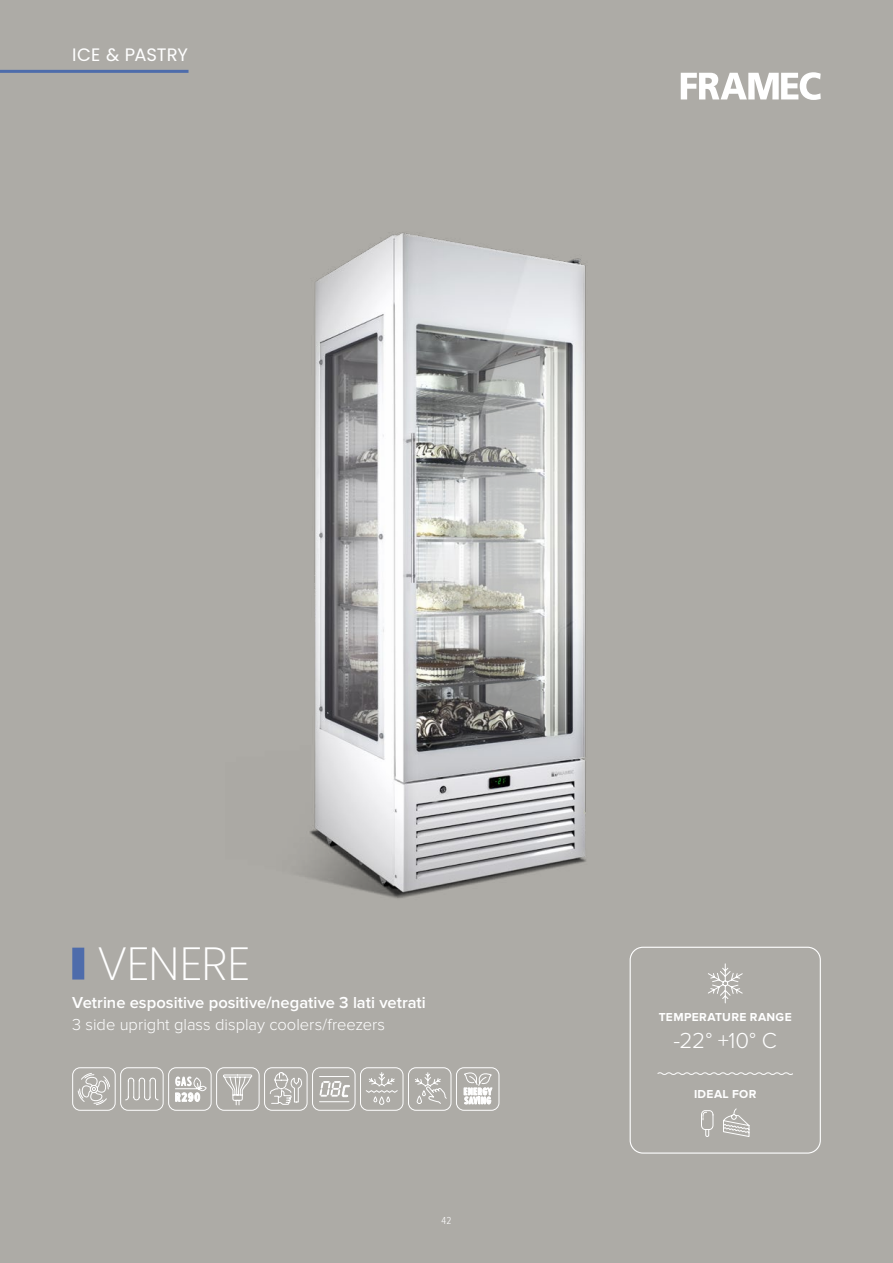
<style>
.page{position:relative;width:893px;height:1263px;background:#adaba6}
.page>*{position:absolute;margin:0;border:0;box-sizing:border-box;transform-origin:0 0}
.t1{font:200 46.5px "Poppins";letter-spacing:-.01em;color:#fff}
.t2{font:300 22.5px "Proxima Nova";color:#fff}
.t3{font:18px "Poppins";color:#fff}
.t4{font:600 16.5px "Proxima Nova";color:#fff}
.t5{font:300 16.5px "Proxima Nova";color:#fff}
.t6{font:700 12px "Proxima Nova";letter-spacing:.03em;color:#fff}
.t7{font:300 10.5px "Proxima Nova Cond";color:#fff}
</style>
<div class="page">
<hr style="left:0;top:70px;width:189px;height:3px;background:#4e6cab">
<svg style="left:681px;top:72px;width:140px;height:28px"></svg>
<div style="left:72px;top:948px;width:12px;height:31px;background:#4e6cab"></div>
<svg style="left:708px;top:963px;width:35px;height:41px"></svg>
<svg style="left:657px;top:1072px;width:136px;height:3px"></svg>
<svg style="left:701px;top:1110px;width:13px;height:27px"></svg>
<svg style="left:723px;top:1108px;width:27px;height:29px"></svg>
<div style="left:630px;top:947px;width:191px;height:206px;border:1px solid #fff;border-radius:13px"></div>
<img style="left:300px;top:232px;width:286px;height:667px">
<svg style="left:77px;top:1073px;width:33px;height:32px"></svg>
<div style="left:72px;top:1067px;width:44px;height:44px;border:1px solid #fff;border-radius:8px"></div>
<svg style="left:125px;top:1077px;width:34px;height:23px"></svg>
<div style="left:120px;top:1067px;width:44px;height:44px;border:1px solid #fff;border-radius:8px"></div>
<svg style="left:168px;top:1067px;width:44px;height:44px"></svg>
<div style="left:216px;top:1067px;width:43px;height:44px;border:1px solid #fff;border-radius:8px"></div>
<svg style="left:223px;top:1074px;width:29px;height:31px"></svg>
<svg style="left:264px;top:1067px;width:44px;height:44px"></svg>
<div style="left:312px;top:1067px;width:43px;height:44px;border:1px solid #fff;border-radius:8px"></div>
<svg style="left:320px;top:1076px;width:30px;height:26px"></svg>
<div style="left:360px;top:1067px;width:43px;height:44px;border:1px solid #fff;border-radius:8px"></div>
<div style="left:379px;top:1096px;width:5px;height:9px;border:1px solid #fff;border-radius:2px"></div>
<svg style="left:366px;top:1072px;width:32px;height:30px"></svg>
<svg style="left:408px;top:1067px;width:44px;height:44px"></svg>
<div style="left:456px;top:1067px;width:43px;height:44px;border:1px solid #fff;border-radius:8px"></div>
<svg style="left:464px;top:1072px;width:28px;height:32px"></svg>
<p class="t3" style="left:72px;top:45px;width:117px">ICE &amp; PASTRY</p>
<h1 class="t1" style="left:97px;top:936px;width:155px">VENERE</h1>
<p class="t4" style="left:72px;top:993px;width:355px">Vetrine espositive positive/negative 3 lati vetrati</p>
<p class="t5" style="left:72px;top:1015px;width:314px">3 side upright glass display coolers/freezers</p>
<p class="t7" style="left:441px;top:1214px;width:11px">42</p>
<p class="t6" style="left:659px;top:1010px;width:134px">TEMPERATURE RANGE</p>
<h2 class="t2" style="left:674px;top:1027px;width:105px">-22° +10° C</h2>
<p class="t6" style="left:694px;top:1087px;width:64px">IDEAL FOR</p>
</div>
